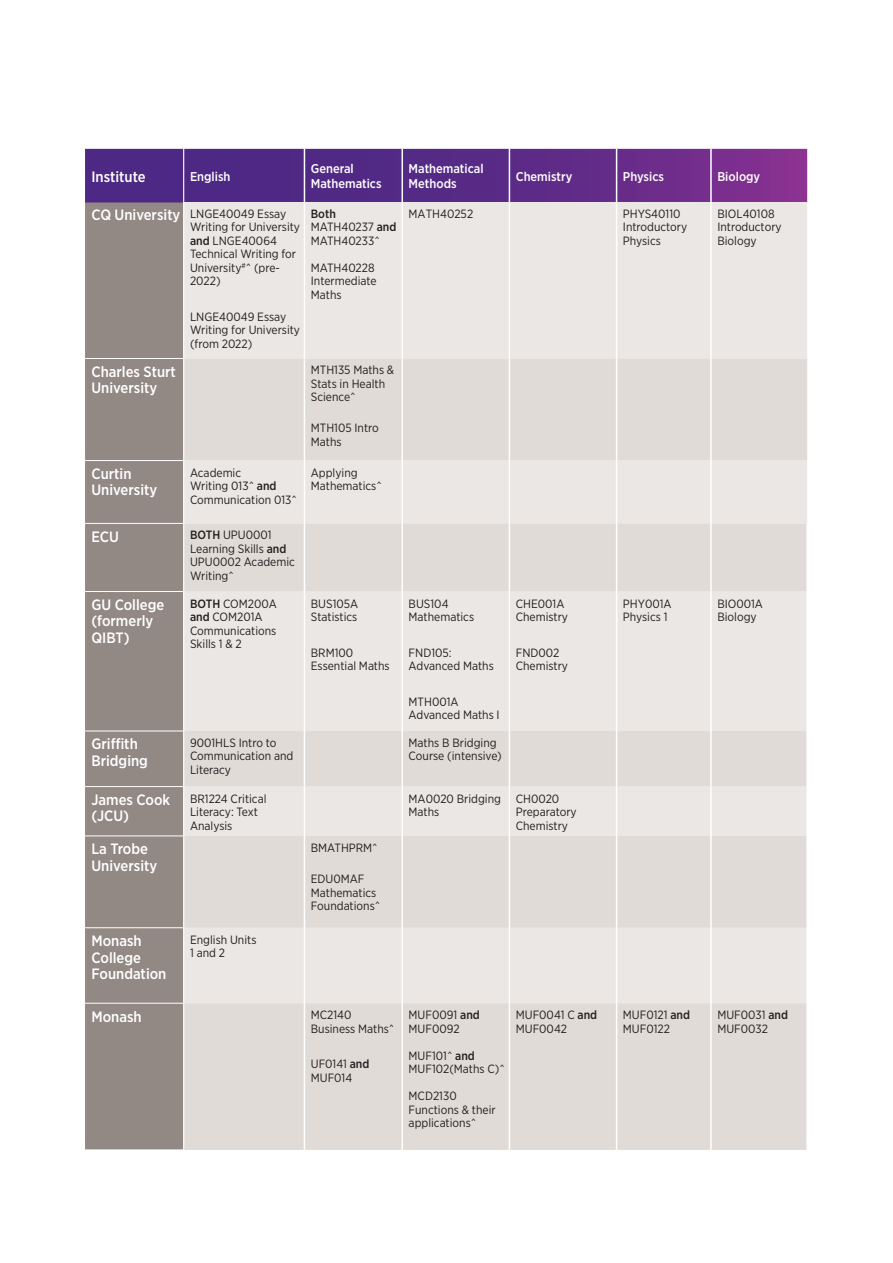
<style>
.page{position:relative;width:893px;height:1263px;background:#fff}
.page>*{position:absolute;margin:0;border:0;box-sizing:border-box;transform-origin:0 0}
.TABLE_HEAD{font:500 15px/16.5px "Gotham Narrow";color:#fff}
.TABLE_HEAD-2{font:500 12.75px/15px "Gotham Narrow";color:#fff}
.table_body{font:12px/13.5px "Gotham Narrow";color:#231f20}
.s1{font-weight:500}
</style>
<div class="page">
<svg style="left:85px;top:149px;width:722px;height:53px;background:#5d2b87"></svg>
<div style="left:85px;top:203px;width:98px;height:946px;background:#928884"></div>
<div style="left:184px;top:202px;width:623px;height:156px;background:#eae7e4"></div>
<svg style="left:184px;top:358px;width:623px;height:792px;background:#e4e0dc"></svg>
<hr style="left:85px;top:358px;width:98px;height:1px;background:#fff">
<hr style="left:85px;top:460px;width:98px;height:1px;background:#fff">
<hr style="left:85px;top:523px;width:98px;height:1px;background:#fff">
<hr style="left:85px;top:591px;width:98px;height:1px;background:#fff">
<hr style="left:85px;top:731px;width:98px;height:1px;background:#fff">
<hr style="left:85px;top:786px;width:98px;height:1px;background:#fff">
<hr style="left:85px;top:835px;width:98px;height:1px;background:#fff">
<hr style="left:85px;top:927px;width:98px;height:1px;background:#fff">
<hr style="left:85px;top:1003px;width:98px;height:1px;background:#fff">
<hr style="left:304px;top:202px;width:1px;height:156px;background:#fff">
<hr style="left:401px;top:202px;width:2px;height:156px;background:#fff">
<hr style="left:509px;top:202px;width:1px;height:156px;background:#fff">
<hr style="left:616px;top:202px;width:1px;height:156px;background:#fff">
<hr style="left:710px;top:202px;width:2px;height:156px;background:#fff">
<hr style="left:304px;top:358px;width:1px;height:102px;background:#fff">
<hr style="left:401px;top:358px;width:2px;height:102px;background:#fff">
<hr style="left:509px;top:358px;width:1px;height:102px;background:#fff">
<hr style="left:616px;top:358px;width:1px;height:102px;background:#fff">
<hr style="left:710px;top:358px;width:2px;height:102px;background:#fff">
<hr style="left:304px;top:460px;width:1px;height:63px;background:#fff">
<hr style="left:401px;top:460px;width:2px;height:63px;background:#fff">
<hr style="left:509px;top:460px;width:1px;height:63px;background:#fff">
<hr style="left:616px;top:460px;width:1px;height:63px;background:#fff">
<hr style="left:710px;top:460px;width:2px;height:63px;background:#fff">
<hr style="left:304px;top:523px;width:1px;height:68px;background:#fff">
<hr style="left:401px;top:523px;width:2px;height:68px;background:#fff">
<hr style="left:509px;top:523px;width:1px;height:68px;background:#fff">
<hr style="left:616px;top:523px;width:1px;height:68px;background:#fff">
<hr style="left:710px;top:523px;width:2px;height:68px;background:#fff">
<hr style="left:806px;top:523px;width:2px;height:68px;background:#fff">
<hr style="left:304px;top:591px;width:1px;height:140px;background:#fff">
<hr style="left:401px;top:591px;width:2px;height:140px;background:#fff">
<hr style="left:509px;top:591px;width:1px;height:140px;background:#fff">
<hr style="left:616px;top:591px;width:1px;height:140px;background:#fff">
<hr style="left:710px;top:591px;width:2px;height:140px;background:#fff">
<hr style="left:806px;top:591px;width:2px;height:140px;background:#fff">
<hr style="left:304px;top:731px;width:1px;height:55px;background:#fff">
<hr style="left:401px;top:731px;width:2px;height:55px;background:#fff">
<hr style="left:509px;top:731px;width:1px;height:55px;background:#fff">
<hr style="left:616px;top:731px;width:1px;height:55px;background:#fff">
<hr style="left:710px;top:731px;width:2px;height:55px;background:#fff">
<hr style="left:806px;top:731px;width:2px;height:55px;background:#fff">
<hr style="left:304px;top:786px;width:1px;height:50px;background:#fff">
<hr style="left:401px;top:786px;width:2px;height:50px;background:#fff">
<hr style="left:509px;top:786px;width:1px;height:50px;background:#fff">
<hr style="left:616px;top:786px;width:1px;height:50px;background:#fff">
<hr style="left:710px;top:786px;width:2px;height:50px;background:#fff">
<hr style="left:806px;top:786px;width:2px;height:50px;background:#fff">
<hr style="left:304px;top:836px;width:1px;height:92px;background:#fff">
<hr style="left:401px;top:836px;width:2px;height:92px;background:#fff">
<hr style="left:509px;top:836px;width:1px;height:92px;background:#fff">
<hr style="left:616px;top:836px;width:1px;height:92px;background:#fff">
<hr style="left:710px;top:836px;width:2px;height:92px;background:#fff">
<hr style="left:806px;top:836px;width:2px;height:92px;background:#fff">
<hr style="left:304px;top:928px;width:1px;height:75px;background:#fff">
<hr style="left:401px;top:928px;width:2px;height:75px;background:#fff">
<hr style="left:509px;top:928px;width:1px;height:75px;background:#fff">
<hr style="left:616px;top:928px;width:1px;height:75px;background:#fff">
<hr style="left:710px;top:928px;width:2px;height:75px;background:#fff">
<hr style="left:806px;top:928px;width:2px;height:75px;background:#fff">
<hr style="left:304px;top:1003px;width:1px;height:147px;background:#fff">
<hr style="left:401px;top:1003px;width:2px;height:147px;background:#fff">
<hr style="left:509px;top:1003px;width:1px;height:147px;background:#fff">
<hr style="left:616px;top:1003px;width:1px;height:147px;background:#fff">
<hr style="left:710px;top:1003px;width:2px;height:147px;background:#fff">
<hr style="left:806px;top:1003px;width:2px;height:147px;background:#fff">
<hr style="left:401px;top:149px;width:2px;height:53px;background:#fff">
<hr style="left:509px;top:149px;width:1px;height:53px;background:#fff">
<hr style="left:616px;top:149px;width:1px;height:53px;background:#fff">
<hr style="left:710px;top:149px;width:2px;height:53px;background:#fff">
<hr style="left:183px;top:149px;width:1px;height:53px;background:#fff">
<hr style="left:304px;top:149px;width:1px;height:53px;background:#fff">
<p class="TABLE_HEAD" style="left:91px;top:169px;width:56px">Institute</p>
<p class="TABLE_HEAD-2" style="left:190px;top:168px;width:42px">English</p>
<p class="TABLE_HEAD-2" style="left:311px;top:161px;width:72px">General<br>Mathematics</p>
<p class="TABLE_HEAD-2" style="left:409px;top:161px;width:76px">Mathematical<br>Methods</p>
<p class="TABLE_HEAD-2" style="left:516px;top:168px;width:58px">Chemistry</p>
<p class="TABLE_HEAD-2" style="left:623px;top:168px;width:43px">Physics</p>
<p class="TABLE_HEAD-2" style="left:717px;top:168px;width:44px">Biology</p>
<p class="TABLE_HEAD" style="left:91px;top:207px;width:91px">CQ University</p>
<p class="table_body" style="left:190px;top:207px;width:112px">LNGE40049 Essay<br>Writing for University <span class="s1">and</span> LNGE40064<br>Technical Writing for<br>University<sup>#</sup>^ (pre-<br>2022)</p>
<p class="table_body" style="left:190px;top:310px;width:112px">LNGE40049 Essay<br>Writing for University (from 2022)</p>
<p class="table_body" style="left:311px;top:207px;width:87px"><span class="s1">Both<br></span>MATH40237 <span class="s1">and<br></span>MATH40233^</p>
<p class="table_body" style="left:311px;top:261px;width:67px">MATH40228<br>Intermediate<br>Maths</p>
<p class="table_body" style="left:409px;top:207px;width:66px">MATH40252</p>
<p class="table_body" style="left:623px;top:207px;width:66px">PHYS40110<br>Introductory<br>Physics</p>
<p class="table_body" style="left:717px;top:207px;width:66px">BIOL40108<br>Introductory<br>Biology</p>
<p class="TABLE_HEAD" style="left:91px;top:363px;width:86px">Charles Sturt<br>University</p>
<p class="table_body" style="left:311px;top:363px;width:85px">MTH135 Maths &amp;<br>Stats in Health<br>Science^</p>
<p class="table_body" style="left:311px;top:421px;width:70px">MTH105 Intro<br>Maths</p>
<p class="TABLE_HEAD" style="left:91px;top:465px;width:67px">Curtin<br>University</p>
<p class="table_body" style="left:190px;top:465px;width:108px">Academic<br>Writing 013^ <span class="s1">and<br></span>Communication 013^</p>
<p class="table_body" style="left:311px;top:465px;width:72px">Applying<br>Mathematics^</p>
<p class="TABLE_HEAD" style="left:91px;top:528px;width:29px">ECU</p>
<p class="table_body" style="left:190px;top:528px;width:106px"><span class="s1">BOTH</span> UPU0001<br>Learning Skills <span class="s1">and<br></span>UPU0002 Academic<br>Writing^</p>
<p class="TABLE_HEAD" style="left:91px;top:596px;width:74px">GU College (formerly<br>QIBT)</p>
<p class="table_body" style="left:190px;top:596px;width:88px"><span class="s1">BOTH</span> COM200A <span class="s1">and</span> COM201A<br>Communications<br>Skills 1 &amp; 2</p>
<p class="table_body" style="left:311px;top:596px;width:49px">BUS105A<br>Statistics</p>
<p class="table_body" style="left:311px;top:645px;width:80px">BRM100<br>Essential Maths</p>
<p class="table_body" style="left:409px;top:596px;width:67px">BUS104<br>Mathematics</p>
<p class="table_body" style="left:409px;top:645px;width:87px">FND105:<br>Advanced Maths</p>
<p class="table_body" style="left:409px;top:694px;width:93px">MTH001A<br>Advanced Maths I</p>
<p class="table_body" style="left:516px;top:596px;width:54px">CHE001A<br>Chemistry</p>
<p class="table_body" style="left:516px;top:645px;width:54px">FND002<br>Chemistry</p>
<p class="table_body" style="left:623px;top:596px;width:50px">PHY001A<br>Physics 1</p>
<p class="table_body" style="left:717px;top:596px;width:47px">BIO001A<br>Biology</p>
<p class="TABLE_HEAD" style="left:91px;top:736px;width:58px">Griffith<br>Bridging</p>
<p class="table_body" style="left:190px;top:736px;width:105px">9001HLS Intro to<br>Communication and<br>Literacy</p>
<p class="table_body" style="left:409px;top:736px;width:95px">Maths B Bridging<br>Course (intensive)</p>
<p class="TABLE_HEAD" style="left:91px;top:791px;width:80px">James Cook (JCU)</p>
<p class="table_body" style="left:190px;top:791px;width:78px">BR1224 Critical<br>Literacy: Text<br>Analysis</p>
<p class="table_body" style="left:409px;top:791px;width:94px">MA0020 Bridging<br>Maths</p>
<p class="table_body" style="left:516px;top:791px;width:62px">CH0020<br>Preparatory<br>Chemistry</p>
<p class="TABLE_HEAD" style="left:91px;top:840px;width:67px">La Trobe<br>University</p>
<p class="table_body" style="left:311px;top:841px;width:68px">BMATHPRM^</p>
<p class="table_body" style="left:311px;top:872px;width:71px">EDU0MAF<br>Mathematics<br>Foundations^</p>
<p class="TABLE_HEAD" style="left:91px;top:932px;width:77px">Monash<br>College<br>Foundation</p>
<p class="table_body" style="left:190px;top:932px;width:68px">English Units<br>1 and 2</p>
<p class="TABLE_HEAD" style="left:91px;top:1008px;width:52px">Monash</p>
<p class="table_body" style="left:311px;top:1008px;width:85px">MC2140<br>Business Maths^</p>
<p class="table_body" style="left:311px;top:1057px;width:60px">UF0141 <span class="s1">and<br></span>MUF014</p>
<p class="table_body" style="left:409px;top:1008px;width:73px">MUF0091 <span class="s1">and<br></span>MUF0092</p>
<p class="table_body" style="left:409px;top:1048px;width:98px">MUF101^ <span class="s1">and<br></span>MUF102(Maths C)^</p>
<p class="table_body" style="left:409px;top:1089px;width:89px">MCD2130<br>Functions &amp; their applications^</p>
<p class="table_body" style="left:516px;top:1008px;width:83px">MUF0041 C <span class="s1">and<br></span>MUF0042</p>
<p class="table_body" style="left:623px;top:1008px;width:69px">MUF0121 <span class="s1">and<br></span>MUF0122</p>
<p class="table_body" style="left:717px;top:1008px;width:72px">MUF0031 <span class="s1">and<br></span>MUF0032</p>
</div>
